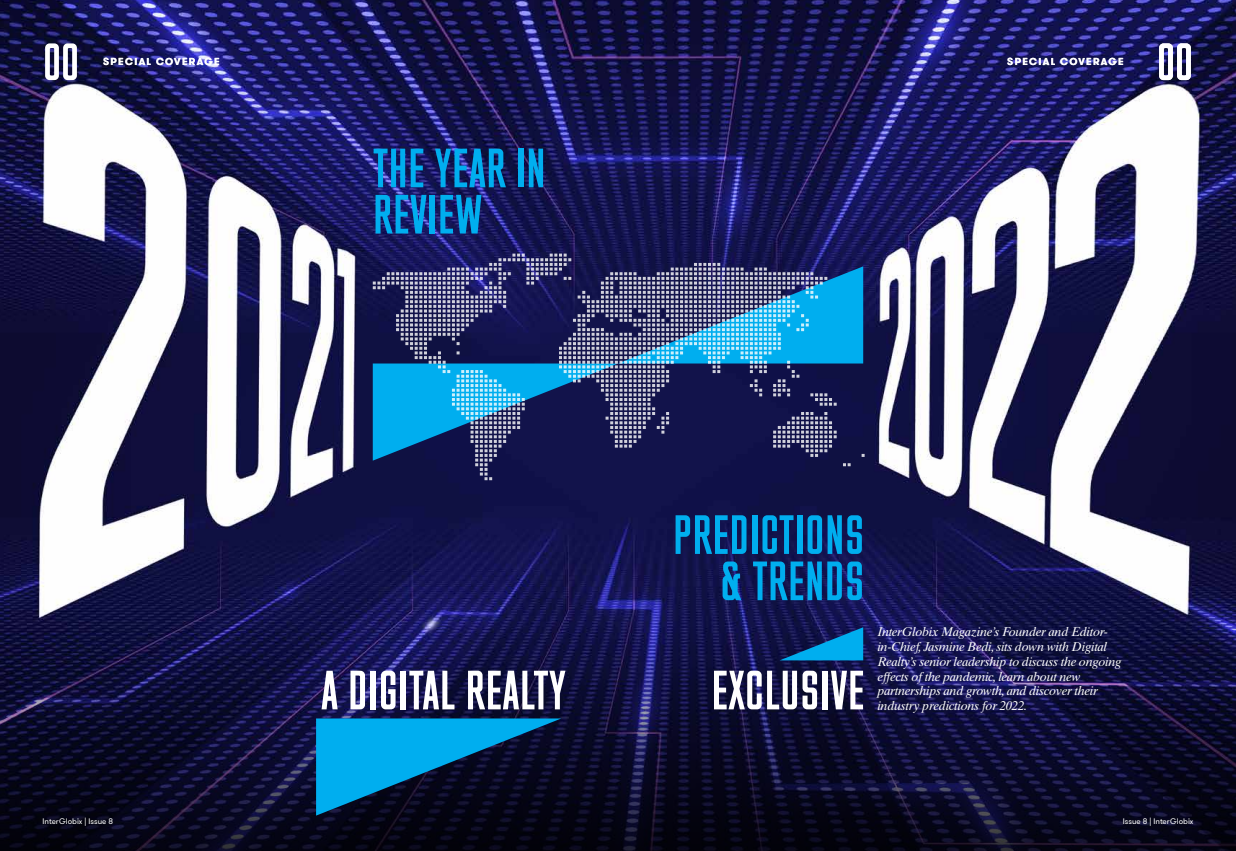
<style>
.page{position:relative;width:1236px;height:851px;background:#fff}
.page>*{position:absolute;margin:0;border:0;box-sizing:border-box;transform-origin:0 0}
.t1{font:52.7px/46.2px "M Fred";color:#00aeef;text-align:right}
.t2{font:52.7px "M Fred";color:#fff}
.t3{font:50px "M Fred";color:#fff}
.t4{font:italic 12.7px/14.8px "Times Ten LT Std";letter-spacing:-.025em;color:#fff}
.t5{font:700 10px "GT Walsheim Pro";letter-spacing:.135em;color:#fff}
.t6{font:8px "GT Walsheim Pro";color:#fff}
</style>
<div class="page">
<img style="left:0;top:0;width:1236px;height:579px">
<svg style="left:0;top:579px;width:1236px;height:271px;background:#11113b"></svg>
<svg style="left:316px;top:718px;width:245px;height:97px;background:#045c89"></svg>
<svg style="left:780px;top:627px;width:83px;height:33px;background:#095f9b"></svg>
<svg style="left:373px;top:253px;width:492px;height:227px;background:#2a4c80"></svg>
<h2 class="t3" style="left:43px;top:35px;width:38px">00</h2>
<p class="t5" style="left:103px;top:55px;width:118px">SPECIAL COVERAGE</p>
<p class="t5" style="left:1007px;top:55px;width:118px">SPECIAL COVERAGE</p>
<h1 class="t1" style="left:373px;top:147px;width:175px;text-align:left">THE YEAR IN<br>REVIEW</h1>
<h2 class="t3" style="left:1156px;top:35px;width:38px">00</h2>
<h1 class="t1" style="left:673px;top:513px;width:193px">PREDICTIONS &amp; TRENDS</h1>
<h1 class="t2" style="left:321px;top:662px;width:247px">A DIGITAL REALTY</h1>
<h1 class="t2" style="left:711px;top:662px;width:155px">EXCLUSIVE</h1>
<p class="t4" style="left:877px;top:624px;width:246px">InterGlobix Magazine’s Founder and Editor&shy;in-Chief, Jasmine Bedi, sits down with Digital Realty’s senior leadership to discuss the ongoing effects of the pandemic, learn about new partnerships and growth, and discover their industry predictions for 2022.</p>
<p class="t6" style="left:43px;top:816px;width:72px">InterGlobix | Issue 8</p>
<p class="t6" style="left:1123px;top:816px;width:72px">Issue 8 | InterGlobix</p>
</div>
